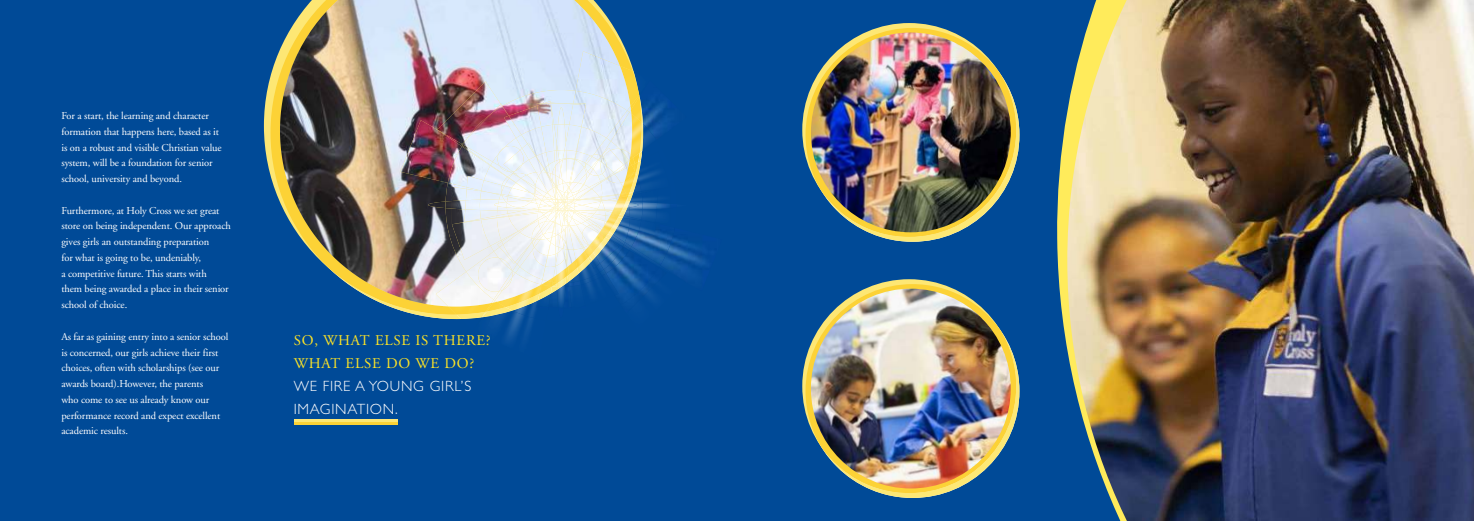
<style>
.page{position:relative;width:1474px;height:521px;background:#fff}
.page>*{position:absolute;margin:0;border:0;box-sizing:border-box;transform-origin:0 0}
.t1{font:14.88px/22.8px "Adobe Garamond";letter-spacing:.05em;color:#ffe524}
.t2{font:300 14.88px/22.8px "Gill Sans";letter-spacing:.05em;color:#fff}
.t3{font:10.5px/15.8px "Adobe Garamond";letter-spacing:-.01em;color:#fff}
.s1{color:#ffe423}
.s2{color:#ffe424}
</style>
<div class="page">
<div style="left:737px;top:0;width:736px;height:521px;background:#004a97"></div>
<svg style="left:881px;top:108px;width:138px;height:134px"></svg>
<svg style="left:805px;top:28px;width:211px;height:209px"></svg>
<img style="left:811px;top:32px;width:199px;height:200px;border-radius:100px">
<svg style="left:880px;top:364px;width:139px;height:134px"></svg>
<svg style="left:805px;top:284px;width:211px;height:209px"></svg>
<img style="left:811px;top:289px;width:199px;height:199px;border-radius:100px">
<img style="left:1132px;top:0;width:341px;height:521px">
<svg style="left:1057px;top:0;width:75px;height:521px"></svg>
<div style="left:0;top:0;width:737px;height:521px;background:#004a97"></div>
<svg style="left:418px;top:315px;width:38px;height:4px"></svg>
<img style="left:270px;top:0;width:362px;height:315px">
<img style="left:288px;top:0;width:50px;height:77px">
<div style="left:294px;top:420px;width:104px;height:5px;background:#fde774"></div>
<hr style="left:294px;top:422px;width:104px;height:3px;background:#fcd236">
<img style="left:437px;top:81px;width:64px;height:39px">
<img style="left:655px;top:103px;width:13px;height:34px">
<img style="left:456px;top:314px;width:15px;height:5px">
<img style="left:448px;top:306px;width:28px;height:8px">
<img style="left:436px;top:272px;width:40px;height:34px">
<img style="left:676px;top:239px;width:31px;height:38px">
<img style="left:676px;top:265px;width:9px;height:12px">
<img style="left:400px;top:120px;width:45px;height:63px">
<img style="left:437px;top:130px;width:8px;height:16px">
<img style="left:630px;top:66px;width:8px;height:29px">
<img style="left:575px;top:51px;width:55px;height:52px">
<img style="left:630px;top:95px;width:9px;height:8px">
<img style="left:471px;top:311px;width:60px;height:30px">
<img style="left:475px;top:335px;width:16px;height:6px">
<img style="left:661px;top:238px;width:15px;height:35px">
<img style="left:445px;top:209px;width:21px;height:63px">
<img style="left:466px;top:260px;width:10px;height:40px">
<img style="left:452px;top:210px;width:12px;height:10px">
<img style="left:655px;top:231px;width:19px;height:34px">
<img style="left:655px;top:247px;width:5px;height:18px">
<img style="left:464px;top:210px;width:12px;height:9px">
<img style="left:452px;top:220px;width:24px;height:40px">
<img style="left:453px;top:220px;width:23px;height:4px">
<img style="left:464px;top:219px;width:12px;height:3px">
<img style="left:445px;top:90px;width:130px;height:111px">
<img style="left:655px;top:124px;width:1px;height:13px">
<img style="left:463px;top:106px;width:13px;height:39px">
<img style="left:452px;top:187px;width:14px;height:12px">
<img style="left:448px;top:146px;width:28px;height:41px">
<img style="left:462px;top:165px;width:14px;height:1px">
<img style="left:462px;top:145px;width:14px;height:20px">
<img style="left:573px;top:91px;width:54px;height:12px">
<img style="left:466px;top:189px;width:10px;height:10px">
<img style="left:467px;top:176px;width:9px;height:15px">
<img style="left:509px;top:101px;width:42px;height:2px">
<img style="left:655px;top:203px;width:14px;height:6px">
<img style="left:428px;top:201px;width:17px;height:7px">
<svg style="left:445px;top:201px;width:7px;height:8px"></svg>
<img style="left:452px;top:199px;width:24px;height:11px">
<svg style="left:476px;top:103px;width:179px;height:223px"></svg>
<p class="t3" style="left:61px;top:109px;width:162px">For a start, the learning and character formation that happens here, based as it is on a robust and visible Christian value system, will be a foundation for senior school, university and beyond.</p>
<p class="t3" style="left:61px;top:203px;width:171px">Furthermore, at Holy Cross we set great store on being independent. Our approach gives girls an outstanding preparation<br>for what is going to be, undeniably,<br>a competitive future. This starts with<br>them being awarded a place in their senior school of choice.</p>
<p class="t3" style="left:61px;top:329px;width:168px">As far as gaining entry into a senior school is concerned, our girls achieve their first choices, often with scholarships (see our awards board).However, the parents<br>who come to see us already know our performance record and expect excellent academic results.</p>
<h1 class="t1" style="left:294px;top:330px;width:198px">SO, WHAT ELSE IS THE<span class="s1">RE</span><span class="s2">?<br></span>WHAT ELSE DO WE DO?</h1>
<h1 class="t2" style="left:294px;top:374px;width:179px">WE FIRE A YOUNG GIRL’S<br>IMAGINATION.</h1>
</div>
